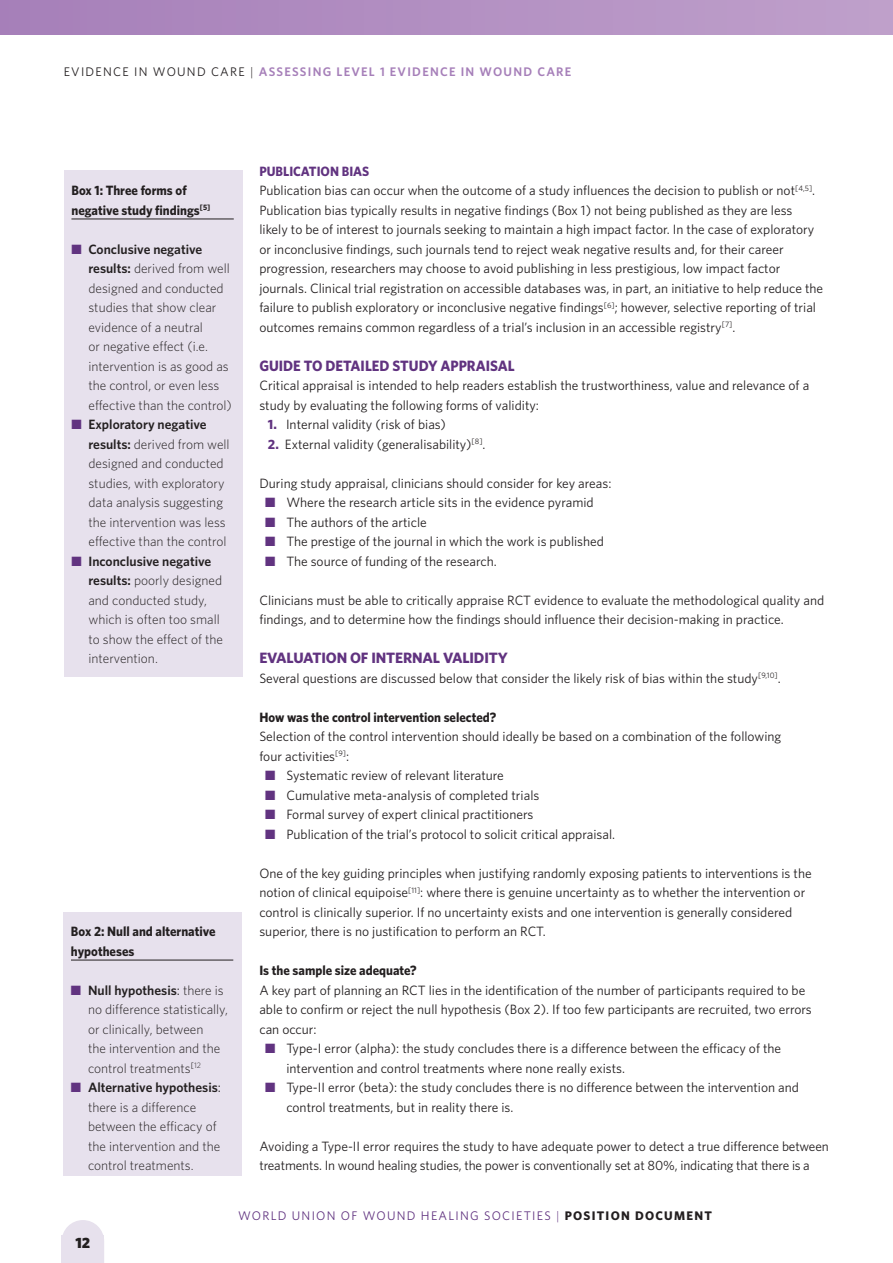
<style>
.page{position:relative;width:893px;height:1263px;background:#fff}
.page>*{position:absolute;margin:0;border:0;box-sizing:border-box;transform-origin:0 0}
.t1{font:700 15px "Whitney";letter-spacing:-.01em;color:#613380;scale:.95 1}
.t2{font:700 15px "Whitney";letter-spacing:-.01em;color:#613380}
.t3{font:900 15px "Whitney";color:#231f20}
.t4{font:13.5px/19.5px "Whitney";color:#231f20}
.t5{font:300 13.5px/19.5px "Whitney";color:#231f20}
.t6{font:700 13.5px/19.5px "Whitney";color:#231f20;scale:.95 1}
.t7{font:600 12.45px "Whitney";letter-spacing:.1em;color:#a67fb9}
.t8{font:12.45px "Whitney";letter-spacing:.1em;color:#613380}
.s1{font-weight:400;color:#231f20}
.s2{font-weight:300;color:#231f20}
.s3{color:#613380}
.s4{font-weight:600}
.s5{font-weight:400}
.s6{font-weight:700;color:#613380}
.s7{font-weight:300}
.s8{font-weight:700;color:#231f20}
</style>
<div class="page">
<svg style="left:62px;top:1220px;width:42px;height:16px"></svg>
<div style="left:62px;top:1236px;width:42px;height:27px;background:#e7e1ed"></div>
<div style="left:0;top:0;width:893px;height:34px;background:linear-gradient(to right,#a67fb9,#bfa0cb)"></div>
<div style="left:64px;top:170px;width:178px;height:507px;background:#e7e1ed"></div>
<hr style="left:71px;top:219px;width:163px;height:1px;background:#231f20">
<div style="left:63px;top:912px;width:179px;height:264px;background:#e7e1ed"></div>
<hr style="left:71px;top:960px;width:162px;height:1px;background:#231f20">
<p class="t7" style="left:64px;top:64px;width:509px"><span class="s1">EVIDENCE IN WOUND CARE</span> <span class="s2">|</span> ASSESSING LEVEL 1 EVIDENCE IN WOUND CARE</p>
<p class="t6" style="left:71px;top:180px;width:148px">Box 1: Three forms of negative study findings<sup>[5]</sup></p>
<p class="t5" style="left:88px;top:239px;width:145px;text-indent:-17px"><span class="s3">■</span> <span class="s4">Conclusive negative results:</span> derived from well designed and conducted studies that show clear evidence of a neutral<br>or negative effect (i.e. intervention is as good as the control, or even less effective than the control)</p>
<p class="t5" style="left:88px;top:414px;width:143px;text-indent:-17px"><span class="s3">■</span> <span class="s4">Exploratory negative results:</span> derived from well designed and conducted studies, with exploratory data analysis suggesting the intervention was less effective than the control</p>
<p class="t5" style="left:88px;top:551px;width:136px;text-indent:-17px"><span class="s3">■</span> <span class="s4">Inconclusive negative results:</span> poorly designed and conducted study, which is often too small to show the effect of the intervention.</p>
<p class="t6" style="left:71px;top:921px;width:154px">Box 2: Null and alternative hypotheses</p>
<p class="t5" style="left:88px;top:980px;width:142px;text-indent:-17px"><span class="s3">■</span> <span class="s4">Null hypothesis</span><span class="s5">:</span> there is no difference statistically, or clinically, between<br>the intervention and the control treatments<sup>[</sup><sup>12</sup></p>
<p class="t5" style="left:88px;top:1077px;width:134px;text-indent:-17px"><span class="s3">■</span> <span class="s4">Alternative hypothesis</span><span class="s5">: </span>there is a difference between the efficacy of the intervention and the control treatments.</p>
<p class="t4" style="left:259px;top:161px;width:565px"><span class="s6">PUBLICATION BIAS<br></span>Publication bias can occur when the outcome of a study influences the decision to publish or not<sup>[4,5]</sup>.<br>Publication bias typically results in negative findings (Box 1) not being published as they are less likely to be of interest to journals seeking to maintain a high impact factor. In the case of exploratory or inconclusive findings, such journals tend to reject weak negative results and, for their career progression, researchers may choose to avoid publishing in less prestigious, low impact factor journals. Clinical trial registration on accessible databases was, in part, an initiative to help reduce the failure to publish exploratory or inconclusive negative findings<sup>[6]</sup>; however, selective reporting of trial outcomes remains common regardless of a trial’s inclusion in an accessible registry<sup>[7]</sup>.</p>
<p class="t1" style="left:259px;top:356px;width:270px">GUIDE TO DETAILED STUDY APPRAISAL</p>
<p class="t4" style="left:259px;top:375px;width:551px">Critical appraisal is intended to help readers establish the trustworthiness, value and relevance of a study by evaluating the following forms of validity:</p>
<p class="t4" style="left:268px;top:414px;width:180px"><span class="s6">1.</span> Internal validity (risk of bias)</p>
<p class="t4" style="left:268px;top:434px;width:219px"><span class="s6">2.</span> External validity (generalisability)<sup>[8]</sup>.</p>
<p class="t4" style="left:259px;top:473px;width:354px">During study appraisal, clinicians should consider for key areas:</p>
<p class="t4" style="left:265px;top:492px;width:330px"><span class="s3">■</span> Where the research article sits in the evidence pyramid</p>
<p class="t4" style="left:265px;top:512px;width:163px"><span class="s3">■</span> The authors of the article</p>
<p class="t4" style="left:265px;top:531px;width:340px"><span class="s3">■</span> The prestige of the journal in which the work is published</p>
<p class="t4" style="left:265px;top:551px;width:233px"><span class="s3">■</span> The source of funding of the research.</p>
<p class="t4" style="left:259px;top:590px;width:566px">Clinicians must be able to critically appraise RCT evidence to evaluate the methodological quality and findings, and to determine how the findings should influence their decision-making in practice.</p>
<p class="t2" style="left:259px;top:649px;width:250px">EVALUATION OF INTERNAL VALIDITY</p>
<p class="t4" style="left:259px;top:668px;width:523px">Several questions are discussed below that consider the likely risk of bias within the study<sup>[9,10]</sup>.</p>
<p class="t6" style="left:259px;top:707px;width:251px">How was the control intervention selected?</p>
<p class="t4" style="left:259px;top:726px;width:523px">Selection of the control intervention should ideally be based on a combination of the following four activities<sup>[9]</sup>:</p>
<p class="t4" style="left:265px;top:765px;width:240px"><span class="s3">■</span> Systematic review of relevant literature</p>
<p class="t4" style="left:265px;top:785px;width:276px"><span class="s3">■</span> Cumulative meta-analysis of completed trials</p>
<p class="t4" style="left:265px;top:804px;width:270px"><span class="s3">■</span> Formal survey of expert clinical practitioners</p>
<p class="t4" style="left:265px;top:824px;width:352px"><span class="s3">■</span> Publication of the trial’s protocol to solicit critical appraisal.</p>
<p class="t4" style="left:259px;top:863px;width:554px">One of the key guiding principles when justifying randomly exposing patients to interventions is the notion of clinical equipoise<sup>[11]</sup>: where there is genuine uncertainty as to whether the intervention or control is clinically superior. If no uncertainty exists and one intervention is generally considered superior, there is no justification to perform an RCT.</p>
<p class="t6" style="left:259px;top:960px;width:167px">Is the sample size adequate?</p>
<p class="t4" style="left:259px;top:980px;width:554px">A key part of planning an RCT lies in the identification of the number of participants required to be able to confirm or reject the null hypothesis (Box 2). If too few participants are recruited, two errors can occur:</p>
<p class="t4" style="left:286px;top:1038px;width:496px;text-indent:-21px"><span class="s3">■</span> Type-I error (alpha): the study concludes there is a difference between the efficacy of the intervention and control treatments where none really exists.</p>
<p class="t4" style="left:286px;top:1077px;width:514px;text-indent:-21px"><span class="s3">■</span> Type-II error (beta): the study concludes there is no difference between the intervention and control treatments, but in reality there is.</p>
<p class="t4" style="left:259px;top:1136px;width:571px">Avoiding a Type-II error requires the study to have adequate power to detect a true difference between treatments. In wound healing studies, the power is conventionally set at 80%, indicating that there is a</p>
<p class="t3" style="left:75px;top:1234px;width:16px">12</p>
<p class="t8" style="left:238px;top:1208px;width:475px">WORLD UNION OF WOUND HEALING SOCIETIES <span class="s7">|</span> <span class="s8">POSITION DOCUMENT</span></p>
</div>
